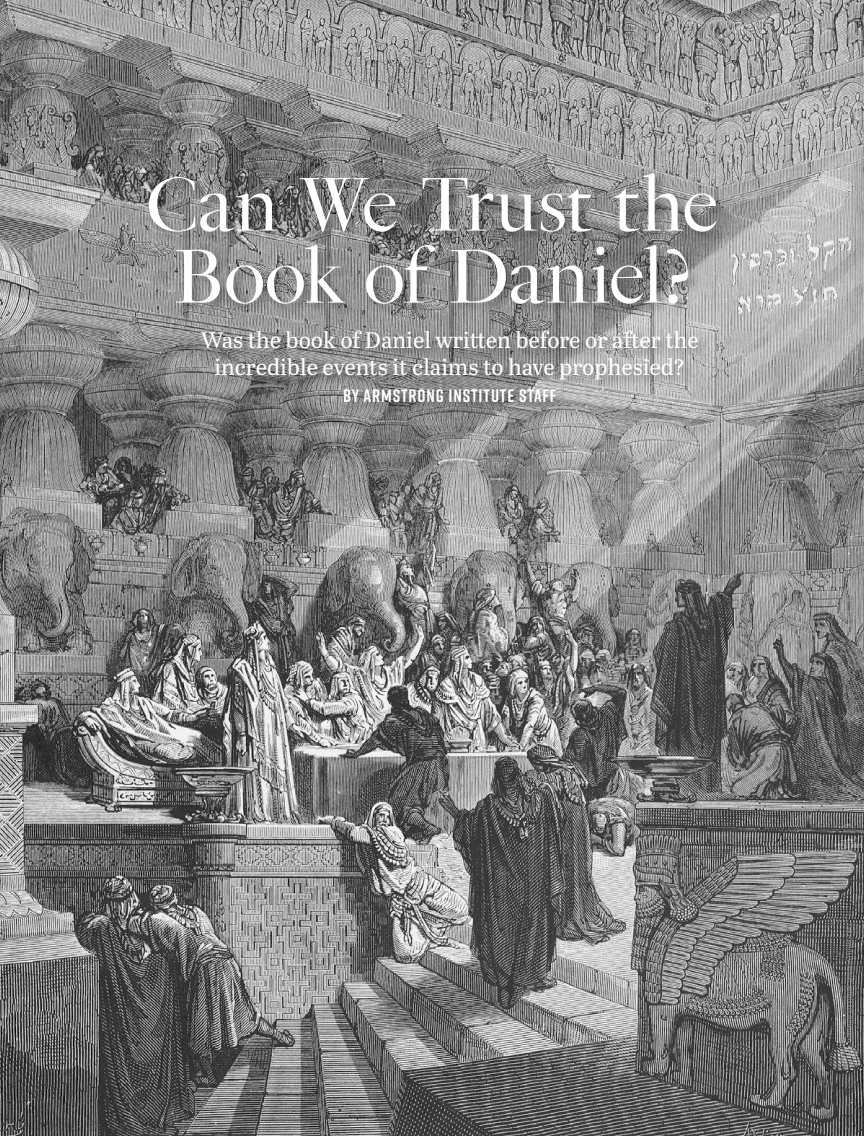
<style>
.page{position:relative;width:864px;height:1136px;background:#fff}
.page>*{position:absolute;margin:0;border:0;box-sizing:border-box;transform-origin:0 0}
.t1{font:75px/72px "PS Fournier Std Grand";letter-spacing:-.02em;color:#fff;text-align:center}
.t2{font:22.5px/27px "Abril Text";color:#fff;text-align:center}
.t3{font:700 18px "Rift Soft";letter-spacing:.05em;color:#fff}
.t4{font:7.5px "Rift Soft";color:#9d9d9c}
</style>
<div class="page">
<img style="left:0;top:0;width:863px;height:1135px">
<div style="left:145px;top:170px;width:582px;height:146px;background:#000;opacity:.35"></div>
<div style="left:198px;top:327px;width:511px;height:87px;background:#000;opacity:.35"></div>
<h1 class="t1" style="left:146px;top:168px;width:573px">Can We Trust the<br>Book of Daniel?</h1>
<p class="t2" style="left:201px;top:325px;width:499px">Was the book of Daniel written before or after the incredible events it claims to have prophesied?</p>
<p class="t3" style="left:343px;top:383px;width:215px">BY ARMSTRONG INSTITUTE STAFF</p>
<p class="t4" style="left:854px;top:922px;width:120px;rotate:90deg">YANIV DAVID LEVY/ISRAEL ANTIQUITIES AUTHORITY</p>
</div>
